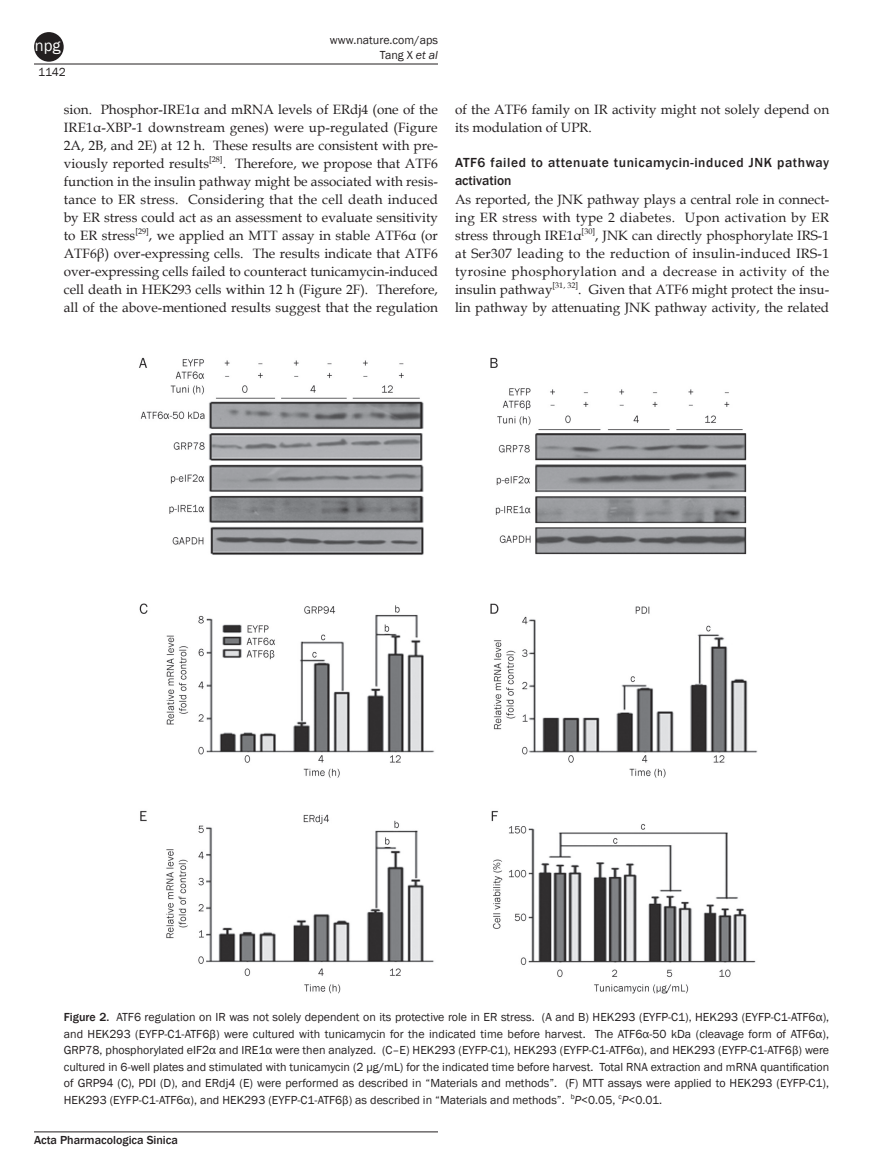
<style>
.page{position:relative;width:893px;height:1170px;background:#fff}
.page>*{position:absolute;margin:0;border:0;box-sizing:border-box;transform-origin:0 0}
.t1{font:16.5px "Franklin Gothic";color:#fff}
.t2{font:13.5px/18px "Book Antiqua";color:#231f20;text-align:justify}
.t3{font:500 13.5px/18px "Franklin Gothic";letter-spacing:.045em;color:#231f20}
.t4{font:12px/16.5px "Franklin Gothic";color:#231f20;text-align:right}
.t5{font:500 12px "Franklin Gothic";color:#231f20}
.s1{font-style:italic}
.s2{font-weight:500}
</style>
<div class="page">
<hr style="left:34px;top:64px;width:404px;height:1px;background:#231f20">
<hr style="left:34px;top:1131px;width:404px;height:1px;background:#231f20">
<div style="left:34px;top:32px;width:30px;height:30px;background:#231f20;border-radius:50%"></div>
<img style="left:139px;top:357px;width:619px;height:637px">
<p class="t1" style="left:35px;top:35px;width:27px">npg</p>
<p class="t4" style="left:38px;top:64px;width:29px">1142</p>
<p class="t4" style="left:330px;top:32px;width:110px;line-height:15px">www.nature.com/aps<br>Tang X <span class="s1">et al</span></p>
<p class="t2" style="left:64px;top:100px;width:376px">sion. Phosphor-IRE1α and mRNA levels of ERdj4 (one of the IRE1α-XBP-1 downstream genes) were up-regulated (Figure 2A, 2B, and 2E) at 12 h. These results are consistent with pre&shy;viously reported results<sup>[28]</sup>. Therefore, we propose that ATF6 function in the insulin pathway might be associated with resis&shy;tance to ER stress. Considering that the cell death induced by ER stress could act as an assessment to evaluate sensitivity to ER stress<sup>[29]</sup>, we applied an MTT assay in stable ATF6α (or ATF6β) over-expressing cells. The results indicate that ATF6 over-expressing cells failed to counteract tunicamycin-induced cell death in HEK293 cells within 12 h (Figure 2F). Therefore, all of the above-mentioned results suggest that the regulation</p>
<p class="t2" style="left:455px;top:100px;width:376px">of the ATF6 family on IR activity might not solely depend on its modulation of UPR.</p>
<p class="t3" style="left:455px;top:154px;width:376px">ATF6 failed to attenuate tunicamycin-induced JNK pathway activation</p>
<p class="t2" style="left:455px;top:190px;width:376px">As reported, the JNK pathway plays a central role in connect&shy;ing ER stress with type 2 diabetes. Upon activation by ER stress through IRE1α<sup>[30]</sup>, JNK can directly phosphorylate IRS-1 at Ser307 leading to the reduction of insulin-induced IRS-1 tyrosine phosphorylation and a decrease in activity of the insulin pathway<sup>[31,</sup> <sup>32]</sup>. Given that ATF6 might protect the insu&shy;lin pathway by attenuating JNK pathway activity, the related</p>
<p class="t4" style="left:64px;top:1009px;width:767px;text-align:justify"><span class="s2">Figure 2.</span> ATF6 regulation on IR was not solely dependent on its protective role in ER stress. (A and B) HEK293 (EYFP-C1), HEK293 (EYFP-C1-ATF6α), and HEK293 (EYFP-C1-ATF6β) were cultured with tunicamycin for the indicated time before harvest. The ATF6α-50 kDa (cleavage form of ATF6α), GRP78, phosphorylated eIF2α and IRE1α were then analyzed. (C–E) HEK293 (EYFP-C1), HEK293 (EYFP-C1-ATF6α), and HEK293 (EYFP-C1-ATF6β) were cultured in 6-well plates and stimulated with tunicamycin (2 µg/mL) for the indicated time before harvest. Total RNA extraction and mRNA quantification of GRP94 (C), PDI (D), and ERdj4 (E) were performed as described in “Materials and methods”. (F) MTT assays were applied to HEK293 (EYFP-C1), HEK293 (EYFP-C1-ATF6α), and HEK293 (EYFP-C1-ATF6β) as described in “Materials and methods”. <sup>b</sup><span class="s1">P</span>&lt;0.05, <sup>c</sup><span class="s1">P</span>&lt;0.01.</p>
<p class="t5" style="left:34px;top:1132px;width:145px">Acta Pharmacologica Sinica</p>
</div>
